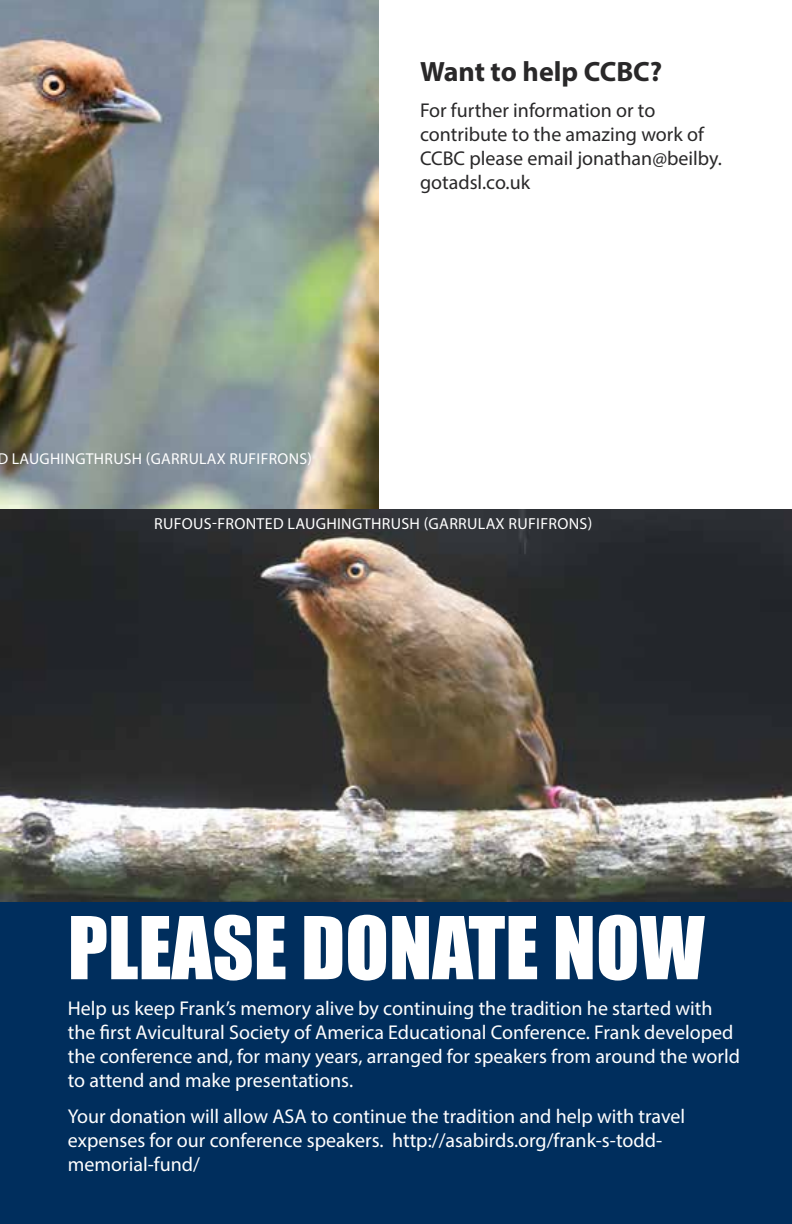
<style>
.page{position:relative;width:792px;height:1224px;background:#fff}
.page>*{position:absolute;margin:0;border:0;box-sizing:border-box;transform-origin:0 0}
.t1{font:80px "Impact";color:#fff}
.t2{font:700 28px "Myriad Pro";color:#292829}
.t3{font:20px/24px "Myriad Pro";color:#fff}
.t4{font:20px/24px "Myriad Pro";color:#292829}
.t5{font:16px "Myriad Pro";letter-spacing:.02em;color:#fff}
.t6{font:15.8px "Myriad Pro";letter-spacing:.02em;color:#fff}
</style>
<div class="page">
<img style="left:0;top:0;width:379px;height:509px">
<img style="left:0;top:509px;width:792px;height:393px">
<div style="left:0;top:902px;width:792px;height:322px;background:#002e5d"></div>
<p class="t6" style="left:-2px;top:449px;width:316px">D LAUGHINGTHRUSH (GARRULAX RUFIFRONS)</p>
<h2 class="t2" style="left:420px;top:53px;width:244px">Want to help CCBC?</h2>
<p class="t4" style="left:420px;top:98px;width:303px">For further information or to contribute to the amazing work of<br>CCBC please email jonathan@beilby. gotadsl.co.uk</p>
<p class="t5" style="left:154px;top:514px;width:440px">RUFOUS-FRONTED LAUGHINGTHRUSH (GARRULAX RUFIFRONS)</p>
<h1 class="t1" style="left:68px;top:886px;width:639px">PLEASE DONATE NOW</h1>
<p class="t3" style="left:68px;top:996px;width:674px">Help us keep Frank’s memory alive by continuing the tradition he started with the first Avicultural Society of America Educational Conference. Frank developed the conference and, for many years, arranged for speakers from around the world to attend and make presentations.</p>
<p class="t3" style="left:68px;top:1104px;width:619px">Your donation will allow ASA to continue the tradition and help with travel expenses for our conference speakers. http://asabirds.org/frank-s-todd&shy;memorial-fund/</p>
</div>
